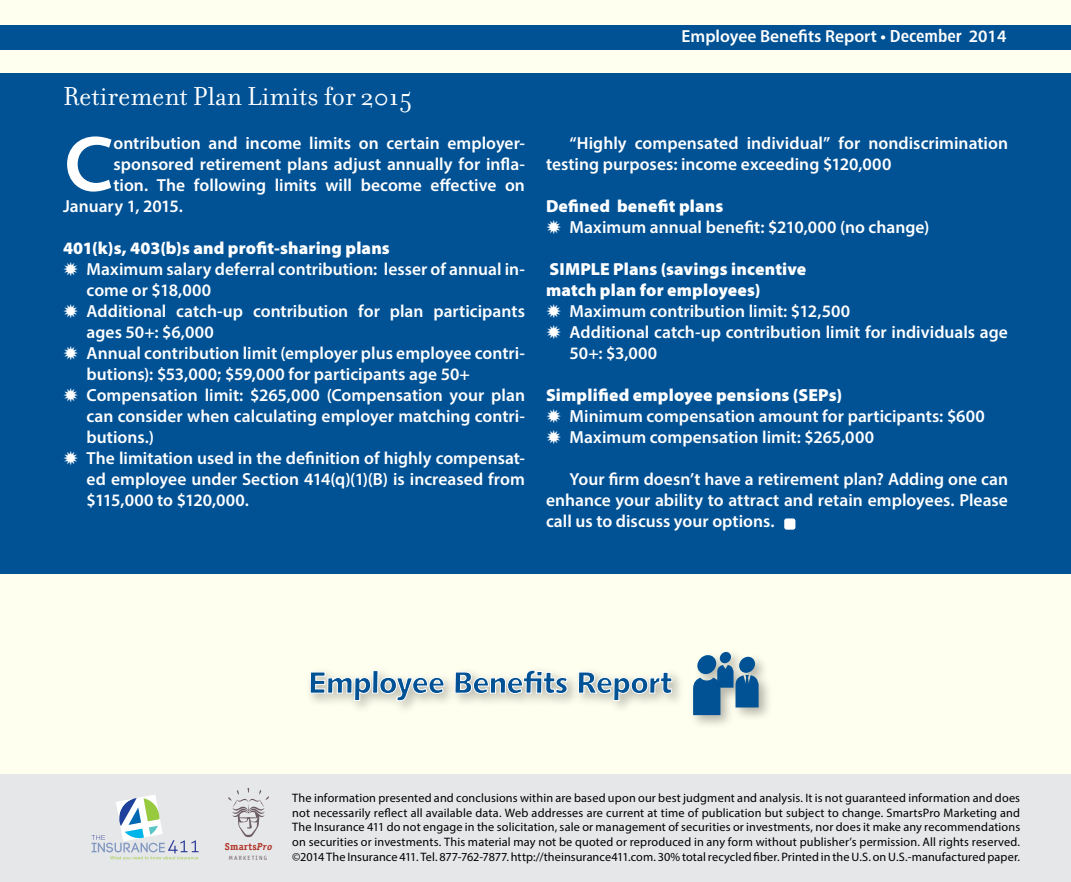
<style>
.page{position:relative;width:1071px;height:882px;background:#fff}
.page>*{position:absolute;margin:0;border:0;box-sizing:border-box;transform-origin:0 0}
.t1{font:77.17px "Humanist 531 BT Bold A";color:#fff}
.t2{font:28px "Filosofia";color:#fff}
.t3{font:600 17.5px/21px "Myriad Pro";color:#fff}
.t4{font:900 17.5px/21px "Myriad Pro";letter-spacing:.01em;color:#fff}
.t5{font:12.25px/14.7px "Myriad Pro";letter-spacing:.01em;color:#000;text-align:justify}
.t6{font:700 9.97px "Officina Serif";letter-spacing:.03em;color:#b13427}
.t7{font:6.12px "Officina Sans";letter-spacing:.2em;color:#6c5c65}
.s1{font-family:"Humanist 777 BT Bold Condensed B";font-weight:400}
.s2{font-style:italic}
</style>
<div class="page">
<div style="left:1px;top:1px;width:1070px;height:881px;background:#fffff0"></div>
<div style="left:0;top:25px;width:1071px;height:24px;background:#005295"></div>
<div style="left:0;top:775px;width:1071px;height:107px;background:#e6e7e8"></div>
<svg style="left:228px;top:788px;width:41px;height:49px"></svg>
<svg style="left:91px;top:795px;width:108px;height:65px"></svg>
<div style="left:0;top:74px;width:1071px;height:500px;background:#005295"></div>
<div style="left:305px;top:666px;width:381px;height:49px;background:#000;opacity:.3"></div>
<svg style="left:309px;top:669px;width:364px;height:33px"></svg>
<div style="left:688px;top:648px;width:85px;height:82px;background:#000;opacity:.3"></div>
<div style="left:697px;top:655px;width:19px;height:19px;background:#005295;border-radius:50%"></div>
<div style="left:720px;top:652px;width:11px;height:11px;background:#005295;border-radius:50%"></div>
<div style="left:739px;top:656px;width:16px;height:17px;background:#005295;border-radius:50%"></div>
<svg style="left:693px;top:665px;width:66px;height:50px;background:#4980a8"></svg>
<div style="left:784px;top:518px;width:11px;height:12px;background:#fff;border-radius:2px"></div>
<h2 class="t2" style="left:63px;top:81px;width:351px">Retirement Plan Limits for 2015</h2>
<h1 class="t1" style="left:63px;top:116px;width:52px">C</h1>
<p class="t3" style="left:113px;top:132px;width:413px">ontribution and income limits on certain employer-</p>
<p class="t3" style="left:113px;top:153px;width:413px">sponsored retirement plans adjust annually for infla-</p>
<p class="t3" style="left:113px;top:174px;width:413px">tion. The following limits will become effective on</p>
<p class="t3" style="left:63px;top:195px;width:121px">January 1, 2015.</p>
<p class="t4" style="left:63px;top:238px;width:328px">401(k)s, 403(b)s and profit-sharing plans</p>
<p class="t3" style="left:87px;top:258px;width:440px">Maximum salary deferral contribution: lesser of annual in&shy;come or $18,000<br>Additional catch-up contribution for plan participants ages 50+: $6,000<br>Annual contribution limit (employer plus employee contri&shy;butions): $53,000; $59,000 for participants age 50+ Compensation limit: $265,000 (Compensation your plan can consider when calculating employer matching contri&shy;butions.)<br>The limitation used in the definition of highly compensat&shy;ed employee under Section 414(q)(1)(B) is increased from $115,000 to $120,000.</p>
<p class="t3" style="left:682px;top:26px;width:326px">Employee Benefits Report • <span class="s1">December</span> 2014</p>
<p class="t3" style="left:546px;top:132px;width:464px;text-indent:24px">“Highly compensated individual” for nondiscrimination testing purposes: income exceeding $120,000</p>
<p class="t4" style="left:546px;top:196px;width:179px">Defined benefit plans</p>
<p class="t3" style="left:570px;top:216px;width:361px">Maximum annual benefit: $210,000 (no change)</p>
<p class="t4" style="left:546px;top:259px;width:262px">SIMPLE Plans (savings incentive match plan for employees)</p>
<p class="t3" style="left:570px;top:300px;width:440px">Maximum contribution limit: $12,500<br>Additional catch-up contribution limit for individuals age<br>50+: $3,000</p>
<p class="t4" style="left:546px;top:385px;width:298px">Simplified employee pensions (SEPs)</p>
<p class="t3" style="left:570px;top:405px;width:417px">Minimum compensation amount for participants: $600<br>Maximum compensation limit: $265,000</p>
<p class="t3" style="left:546px;top:468px;width:464px;text-align:justify;text-indent:24px">Your firm doesn’t have a retirement plan? Adding one can enhance your ability to attract and retain employees. Please call us to discuss your options.</p>
<p class="t6" style="left:225px;top:841px;width:49px">Smarts<span class="s2">Pro</span></p>
<p class="t7" style="left:229px;top:854px;width:40px">MARKETING</p>
<p class="t5" style="left:292px;top:790px;width:729px">The information presented and conclusions within are based upon our best judgment and analysis. It is not guaranteed information and does not necessarily reflect all available data. Web addresses are current at time of publication but subject to change. SmartsPro Marketing and The Insurance 411 do not engage in the solicitation, sale or management of securities or investments, nor does it make any recommendations on securities or investments. This material may not be quoted or reproduced in any form without publisher’s permission. All rights reserved. ©2014 The Insurance 411. Tel. 877-762-7877. http://theinsurance411.com. 30% total recycled fiber. Printed in the U.S. on U.S.-manufactured paper.</p>
</div>
